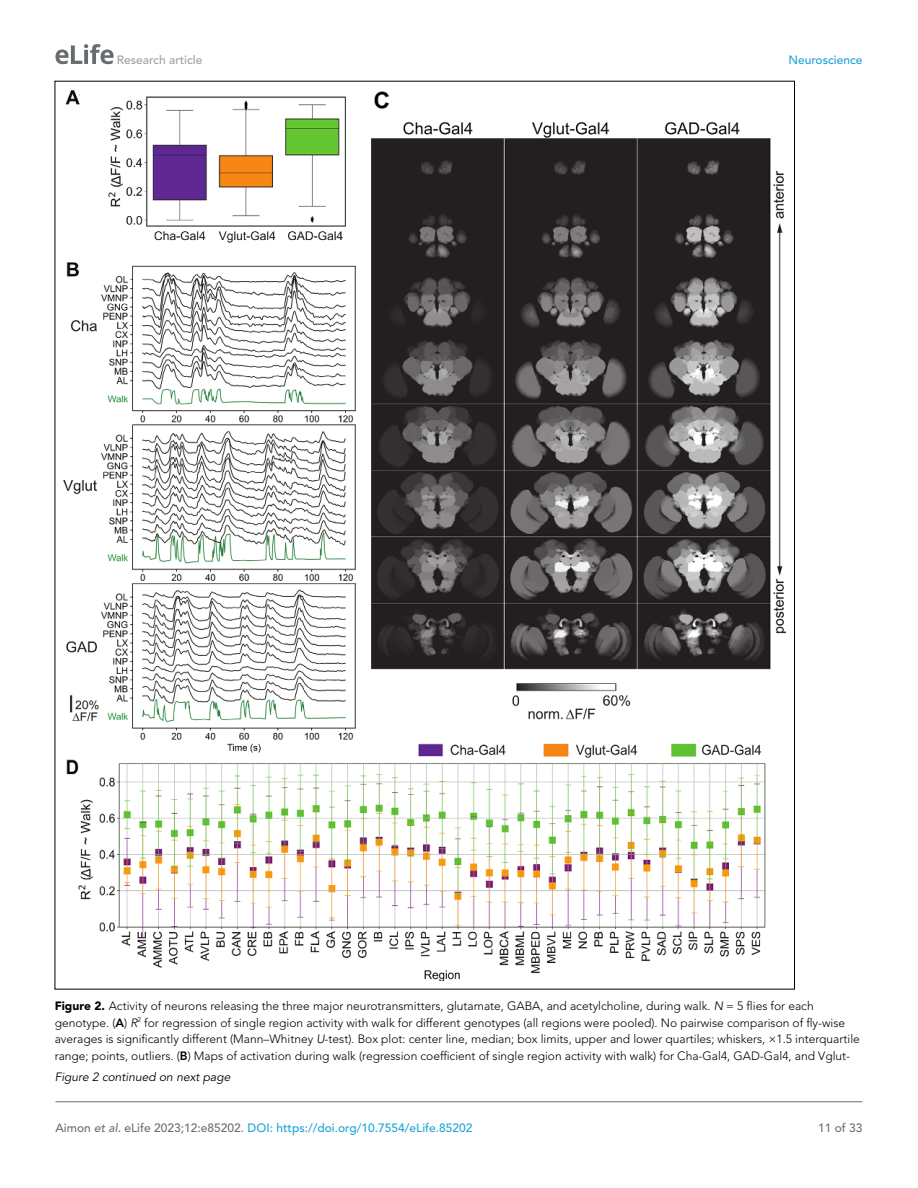
<style>
.page{position:relative;width:918px;height:1188px;background:#fff}
.page>*{position:absolute;margin:0;border:0;box-sizing:border-box;transform-origin:0 0}
.t1{font:300 12px/16.5px "Avenir LT Std";color:#000}
.t2{font:500 12px "Avenir LT Std";color:#1ea4d7}
.t3{font:italic 12px "Avenir LT Std";color:#000}
.t4{font:500 12px "Avenir LT Std";color:#a3a09f}
.t5{font:500 12px "Avenir LT Std";color:#6e6e70}
.s1{font-weight:900}
.s2{font-style:italic}
.s3{font-weight:800}
.s4{color:#6e6e70}
.s5{font-style:italic;color:#6e6e70}
</style>
<div class="page">
<svg style="left:55px;top:44px;width:59px;height:20px"></svg>
<hr style="left:56px;top:1101px;width:806px;height:1px;background:#6e6e70">
<img style="left:64px;top:90px;width:722px;height:890px">
<p class="t4" style="left:117px;top:53px;width:87px">Research article</p>
<p class="t2" style="left:788px;top:53px;width:76px">Neuroscience</p>
<p class="t1" style="left:55px;top:998px;width:807px"><span class="s1">Figure 2.</span> Activity of neurons releasing the three major neurotransmitters, glutamate, GABA, and acetylcholine, during walk. <span class="s2">N</span> = 5 flies for each genotype. (<span class="s3">A</span>) <span class="s2">R</span><sup>2</sup> for regression of single region activity with walk for different genotypes (all regions were pooled). No pairwise comparison of fly-wise averages is significantly different (Mann–Whitney <span class="s2">U</span>-test). Box plot: center line, median; box limits, upper and lower quartiles; whiskers, ×1.5 interquartile range; points, outliers. (<span class="s3">B</span>) Maps of activation during walk (regression coefficient of single region activity with walk) for Cha-Gal4, GAD-Gal4, and Vglut-</p>
<p class="t3" style="left:55px;top:1070px;width:177px">Figure 2 continued on next page</p>
<p class="t2" style="left:56px;top:1121px;width:419px"><span class="s4">Aimon</span> <span class="s5">et al</span><span class="s4">. eLife 2023;12:e85202.</span> DOI: https://doi.org/10.7554/eLife.85202</p>
<p class="t5" style="left:818px;top:1121px;width:46px">11 of 33</p>
</div>
